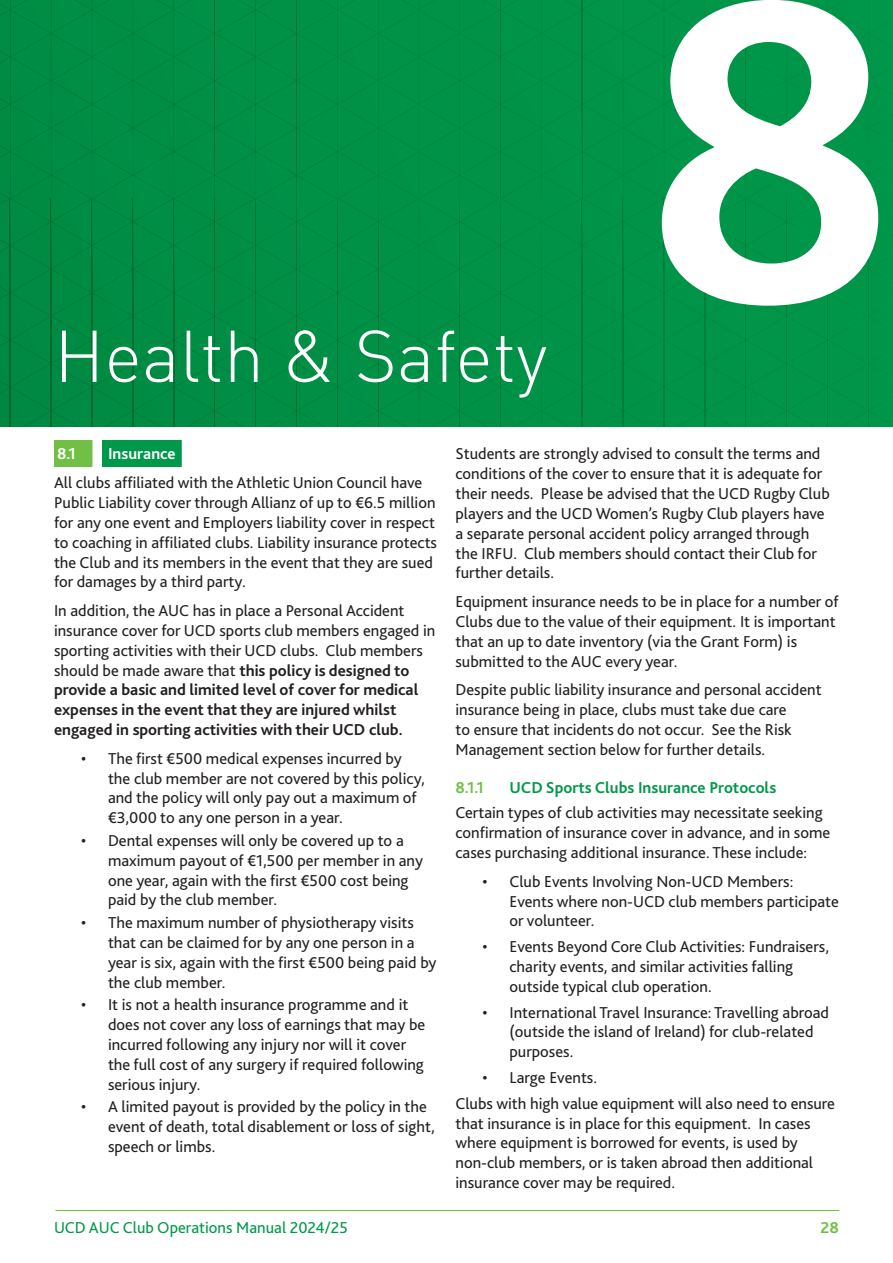
<style>
.page{position:relative;width:893px;height:1263px;background:#fff}
.page>*{position:absolute;margin:0;border:0;box-sizing:border-box;transform-origin:0 0}
.Body{font:700 453px "Bliss 2";color:#fff}
.chapter_head{font:300 72px "DIN Pro";color:#fff}
.Body-2{font:16.5px/19.8px "Bliss 2";color:#231f20}
.t1{font:16.5px "Bliss 2";color:#00984a}
.sub_subhead{font:700 16.5px "Bliss 2";color:#00984a}
.subhead{font:700 16.5px "Bliss 2";color:#fff}
.sub_subhead-2{font:700 16.5px "Bliss 2";color:#71bf44}
.s1{font-weight:700}
</style>
<div class="page">
<hr style="left:55px;top:1210px;width:784px;height:1px;background:#71bf44">
<div style="left:0;top:0;width:893px;height:427px;background:#009147"></div>
<div style="left:54px;top:440px;width:38px;height:27px;background:#71bf44"></div>
<div style="left:102px;top:440px;width:80px;height:27px;background:#00984a"></div>
<p class="chapter_head" style="left:54px;top:307px;width:495px">Health &amp; Safety</p>
<p class="Body" style="left:640px;top:-131px;width:262px">8</p>
<p class="subhead" style="left:57px;top:444px;width:20px">8.1</p>
<p class="subhead" style="left:108px;top:444px;width:69px">Insurance</p>
<p class="Body-2" style="left:54px;top:472px;width:385px">All clubs affiliated with the Athletic Union Council have Public Liability cover through Allianz of up to €6.5 million for any one event and Employers liability cover in respect to coaching in affiliated clubs. Liability insurance protects the Club and its members in the event that they are sued for damages by a third party.</p>
<p class="Body-2" style="left:54px;top:600px;width:383px">In addition, the AUC has in place a Personal Accident insurance cover for UCD sports club members engaged in sporting activities with their UCD clubs. Club members should be made aware that <span class="s1">this policy is designed to provide a basic and limited level of cover for medical expenses in the event that they are injured whilst engaged in sporting activities with their UCD club.</span></p>
<p class="Body-2" style="left:108px;top:748px;width:318px;text-indent:-27px">• The first €500 medical expenses incurred by the club member are not covered by this policy, and the policy will only pay out a maximum of €3,000 to any one person in a year.</p>
<p class="Body-2" style="left:108px;top:830px;width:316px;text-indent:-27px">• Dental expenses will only be covered up to a maximum payout of €1,500 per member in any one year, again with the first €500 cost being paid by the club member.</p>
<p class="Body-2" style="left:108px;top:912px;width:330px;text-indent:-27px">• The maximum number of physiotherapy visits that can be claimed for by any one person in a year is six, again with the first €500 being paid by the club member.</p>
<p class="Body-2" style="left:108px;top:994px;width:319px;text-indent:-27px">• It is not a health insurance programme and it does not cover any loss of earnings that may be incurred following any injury nor will it cover the full cost of any surgery if required following serious injury.</p>
<p class="Body-2" style="left:108px;top:1096px;width:328px;text-indent:-27px">• A limited payout is provided by the policy in the event of death, total disablement or loss of sight, speech or limbs.</p>
<p class="Body-2" style="left:455px;top:444px;width:376px">Students are strongly advised to consult the terms and conditions of the cover to ensure that it is adequate for their needs. Please be advised that the UCD Rugby Club players and the UCD Women’s Rugby Club players have a separate personal accident policy arranged through the IRFU. Club members should contact their Club for further details.</p>
<p class="Body-2" style="left:455px;top:591px;width:385px">Equipment insurance needs to be in place for a number of Clubs due to the value of their equipment. It is important that an up to date inventory (via the Grant Form) is submitted to the AUC every year.</p>
<p class="Body-2" style="left:455px;top:679px;width:368px">Despite public liability insurance and personal accident insurance being in place, clubs must take due care<br>to ensure that incidents do not occur. See the Risk Management section below for further details.</p>
<p class="sub_subhead-2" style="left:455px;top:777px;width:30px">8.1.1</p>
<p class="sub_subhead" style="left:509px;top:777px;width:268px">UCD Sports Clubs Insurance Protocols</p>
<p class="Body-2" style="left:455px;top:802px;width:376px">Certain types of club activities may necessitate seeking confirmation of insurance cover in advance, and in some cases purchasing additional insurance. These include:</p>
<p class="Body-2" style="left:509px;top:871px;width:331px;text-indent:-27px">• Club Events Involving Non-UCD Members:<br>Events where non-UCD club members participate or volunteer.</p>
<p class="Body-2" style="left:509px;top:936px;width:321px;text-indent:-27px">• Events Beyond Core Club Activities: Fundraisers, charity events, and similar activities falling outside typical club operation.</p>
<p class="Body-2" style="left:509px;top:1002px;width:321px;text-indent:-27px">• International Travel Insurance: Travelling abroad (outside the island of Ireland) for club-related purposes.</p>
<p class="Body-2" style="left:482px;top:1067px;width:116px">• Large Events.</p>
<p class="Body-2" style="left:455px;top:1093px;width:381px">Clubs with high value equipment will also need to ensure that insurance is in place for this equipment. In cases where equipment is borrowed for events, is used by non-club members, or is taken abroad then additional insurance cover may be required.</p>
<p class="t1" style="left:54px;top:1217px;width:295px">UCD AUC Club Operations Manual 2024/25</p>
<p class="sub_subhead-2" style="left:821px;top:1217px;width:20px">28</p>
</div>
